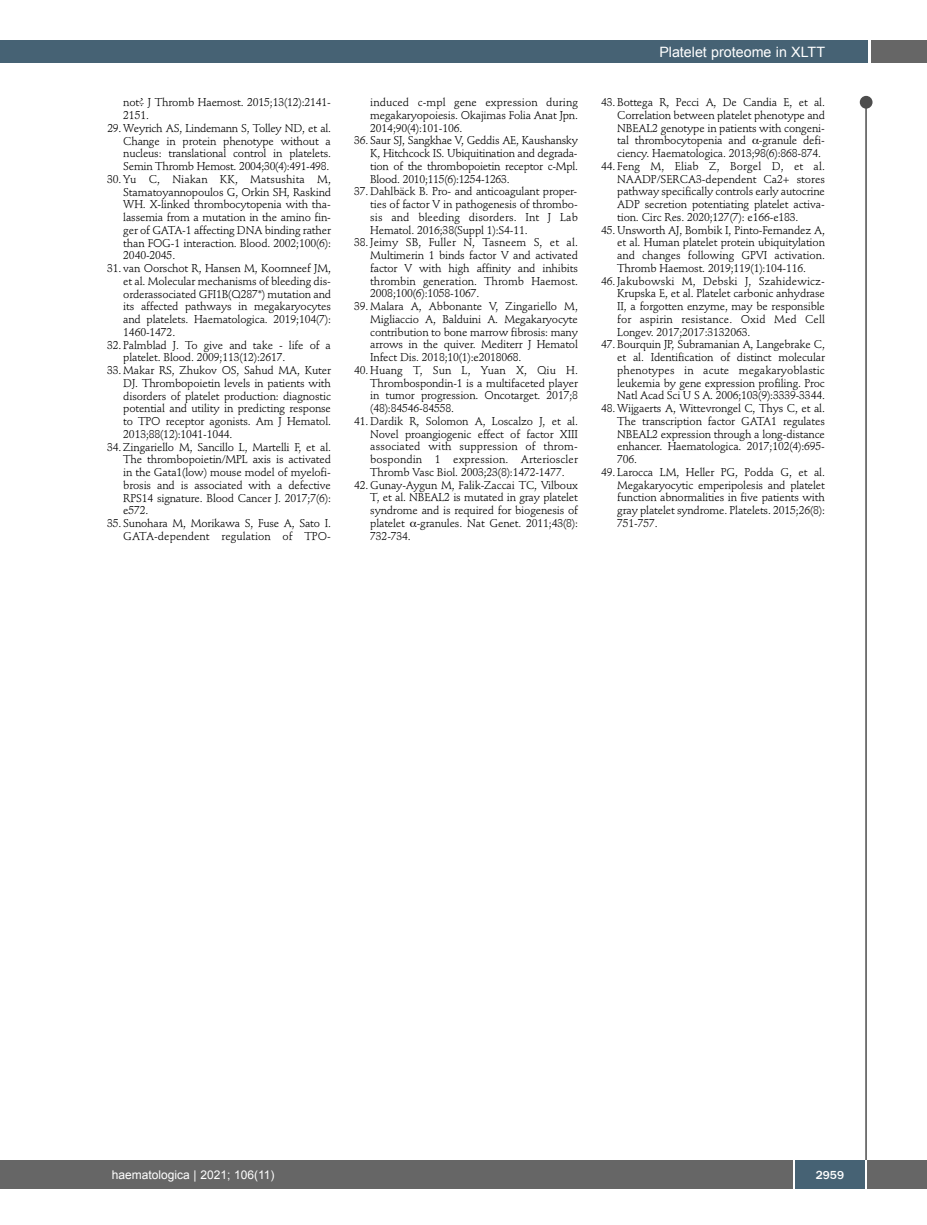
<style>
.page{position:relative;width:927px;height:1225px;background:#fff}
.page>*{position:absolute;margin:0;border:0;box-sizing:border-box;transform-origin:0 0}
.t1{font:14.25px "Arial";color:#fff}
.t2{font:12px "Arial";color:#fff}
.t3{font:500 12px "Franklin Gothic";color:#fff}
.t4{font:11.25px/12.8px "Stempel Schneidler";letter-spacing:-.015em;color:#000;text-align:justify}
</style>
<div class="page">
<div style="left:860px;top:96px;width:12px;height:13px;background:#4d4d4d;border-radius:50%"></div>
<hr style="left:865px;top:98px;width:2px;height:1062px;background:#4d4d4d">
<div style="left:871px;top:40px;width:56px;height:22px;background:#666"></div>
<div style="left:18px;top:40px;width:849px;height:22px;background:#466274"></div>
<div style="left:17px;top:1160px;width:910px;height:28px;background:#666"></div>
<div style="left:795px;top:1160px;width:70px;height:28px;background:#466274"></div>
<hr style="left:793px;top:1160px;width:2px;height:28px;background:#fff">
<hr style="left:865px;top:1160px;width:2px;height:28px;background:#fff">
<div style="left:0;top:40px;width:19px;height:22px;background:#466274"></div>
<div style="left:0;top:1160px;width:18px;height:28px;background:#666"></div>
<p class="t4" style="left:123px;top:97px;width:209px">not? J Thromb Haemost. 2015;13(12):2141-<br>2151.</p>
<p class="t4" style="left:123px;top:123px;width:209px;text-indent:-16px">29. Weyrich AS, Lindemann S, Tolley ND, et al.<br>Change in protein phenotype without a nucleus: translational control in platelets.<br>Semin Thromb Hemost. 2004;30(4):491-498.</p>
<p class="t4" style="left:123px;top:174px;width:209px;text-indent:-16px">30. Yu C, Niakan KK, Matsushita M, Stamatoyannopoulos G, Orkin SH, Raskind WH. X-linked thrombocytopenia with tha&shy;lassemia from a mutation in the amino fin&shy;ger of GATA-1 affecting DNA binding rather than FOG-1 interaction. Blood. 2002;100(6):<br>2040-2045.</p>
<p class="t4" style="left:123px;top:263px;width:209px;text-indent:-16px">31. van Oorschot R, Hansen M, Koornneef JM, et al. Molecular mechanisms of bleeding dis&shy;orderassociated GFI1B(Q287*) mutation and its affected pathways in megakaryocytes and platelets. Haematologica. 2019;104(7):<br>1460-1472.</p>
<p class="t4" style="left:123px;top:339px;width:209px;text-indent:-16px">32. Palmblad J. To give and take - life of a platelet. Blood. 2009;113(12):2617.</p>
<p class="t4" style="left:123px;top:365px;width:209px;text-indent:-16px">33. Makar RS, Zhukov OS, Sahud MA, Kuter DJ. Thrombopoietin levels in patients with disorders of platelet production: diagnostic potential and utility in predicting response to TPO receptor agonists. Am J Hematol.<br>2013;88(12):1041-1044.</p>
<p class="t4" style="left:123px;top:441px;width:209px;text-indent:-16px">34. Zingariello M, Sancillo L, Martelli F, et al.<br>The thrombopoietin/MPL axis is activated in the Gata1(low) mouse model of myelofi&shy;brosis and is associated with a defective RPS14 signature. Blood Cancer J. 2017;7(6): e572.</p>
<p class="t4" style="left:107px;top:518px;width:225px;text-align:right">35. Sunohara M, Morikawa S, Fuse A, Sato I.<br>GATA-dependent regulation of TPO-</p>
<p class="t4" style="left:370px;top:97px;width:209px">induced c-mpl gene expression during megakaryopoiesis. Okajimas Folia Anat Jpn.<br>2014;90(4):101-106.</p>
<p class="t4" style="left:370px;top:135px;width:209px;text-indent:-16px">36. Saur SJ, Sangkhae V, Geddis AE, Kaushansky K, Hitchcock IS. Ubiquitination and degrada&shy;tion of the thrombopoietin receptor c-Mpl.<br>Blood. 2010;115(6):1254-1263.</p>
<p class="t4" style="left:370px;top:186px;width:209px;text-indent:-16px">37. Dahlbäck B. Pro- and anticoagulant proper&shy;ties of factor V in pathogenesis of thrombo&shy;sis and bleeding disorders. Int J Lab Hematol. 2016;38(Suppl 1):S4-11.</p>
<p class="t4" style="left:370px;top:237px;width:209px;text-indent:-16px">38. Jeimy SB, Fuller N, Tasneem S, et al.<br>Multimerin 1 binds factor V and activated factor V with high affinity and inhibits thrombin generation. Thromb Haemost.<br>2008;100(6):1058-1067.</p>
<p class="t4" style="left:370px;top:301px;width:209px;text-indent:-16px">39. Malara A, Abbonante V, Zingariello M, Migliaccio A, Balduini A. Megakaryocyte contribution to bone marrow fibrosis: many arrows in the quiver. Mediterr J Hematol Infect Dis. 2018;10(1):e2018068.</p>
<p class="t4" style="left:370px;top:365px;width:209px;text-indent:-16px">40. Huang T, Sun L, Yuan X, Qiu H.<br>Thrombospondin-1 is a multifaceted player in tumor progression. Oncotarget. 2017;8 (48):84546-84558.</p>
<p class="t4" style="left:370px;top:416px;width:209px;text-indent:-16px">41. Dardik R, Solomon A, Loscalzo J, et al.<br>Novel proangiogenic effect of factor XIII associated with suppression of throm&shy;bospondin 1 expression. Arterioscler Thromb Vasc Biol. 2003;23(8):1472-1477.</p>
<p class="t4" style="left:370px;top:479px;width:209px;text-indent:-16px">42. Gunay-Aygun M, Falik-Zaccai TC, Vilboux T, et al. NBEAL2 is mutated in gray platelet syndrome and is required for biogenesis of platelet -granules. Nat Genet. 2011;43(8):<br>732-734.</p>
<p class="t1" style="left:659px;top:44px;width:167px">Platelet proteome in XLTT</p>
<p class="t4" style="left:617px;top:97px;width:209px;text-indent:-16px">43. Bottega R, Pecci A, De Candia E, et al.<br>Correlation between platelet phenotype and NBEAL2 genotype in patients with congeni&shy;tal thrombocytopenia and -granule defi&shy;ciency. Haematologica. 2013;98(6):868-874.</p>
<p class="t4" style="left:617px;top:161px;width:209px;text-indent:-16px">44. Feng M, Eliab Z, Borgel D, et al.<br>NAADP/SERCA3-dependent Ca2+ stores pathway specifically controls early autocrine ADP secretion potentiating platelet activa&shy;tion. Circ Res. 2020;127(7): e166-e183.</p>
<p class="t4" style="left:617px;top:224px;width:209px;text-indent:-16px">45. Unsworth AJ, Bombik I, Pinto-Fernandez A, et al. Human platelet protein ubiquitylation and changes following GPVI activation.<br>Thromb Haemost. 2019;119(1):104-116.</p>
<p class="t4" style="left:617px;top:275px;width:209px;text-indent:-16px">46. Jakubowski M, Debski J, Szahidewicz-Krupska E, et al. Platelet carbonic anhydrase II, a forgotten enzyme, may be responsible for aspirin resistance. Oxid Med Cell Longev. 2017;2017:3132063.</p>
<p class="t4" style="left:617px;top:339px;width:209px;text-indent:-16px">47. Bourquin JP, Subramanian A, Langebrake C, et al. Identification of distinct molecular phenotypes in acute megakaryoblastic leukemia by gene expression profiling. Proc Natl Acad Sci U S A. 2006;103(9):3339-3344.</p>
<p class="t4" style="left:617px;top:403px;width:209px;text-indent:-16px">48. Wijgaerts A, Wittevrongel C, Thys C, et al.<br>The transcription factor GATA1 regulates NBEAL2 expression through a long-distance enhancer. Haematologica. 2017;102(4):695- 706.</p>
<p class="t4" style="left:617px;top:467px;width:209px;text-indent:-16px">49. Larocca LM, Heller PG, Podda G, et al.<br>Megakaryocytic emperipolesis and platelet function abnormalities in five patients with gray platelet syndrome. Platelets. 2015;26(8):<br>751-757.</p>
<p class="t2" style="left:112px;top:1168px;width:164px">haematologica | 2021; 106(11)</p>
<p class="t3" style="left:816px;top:1167px;width:30px">2959</p>
</div>
